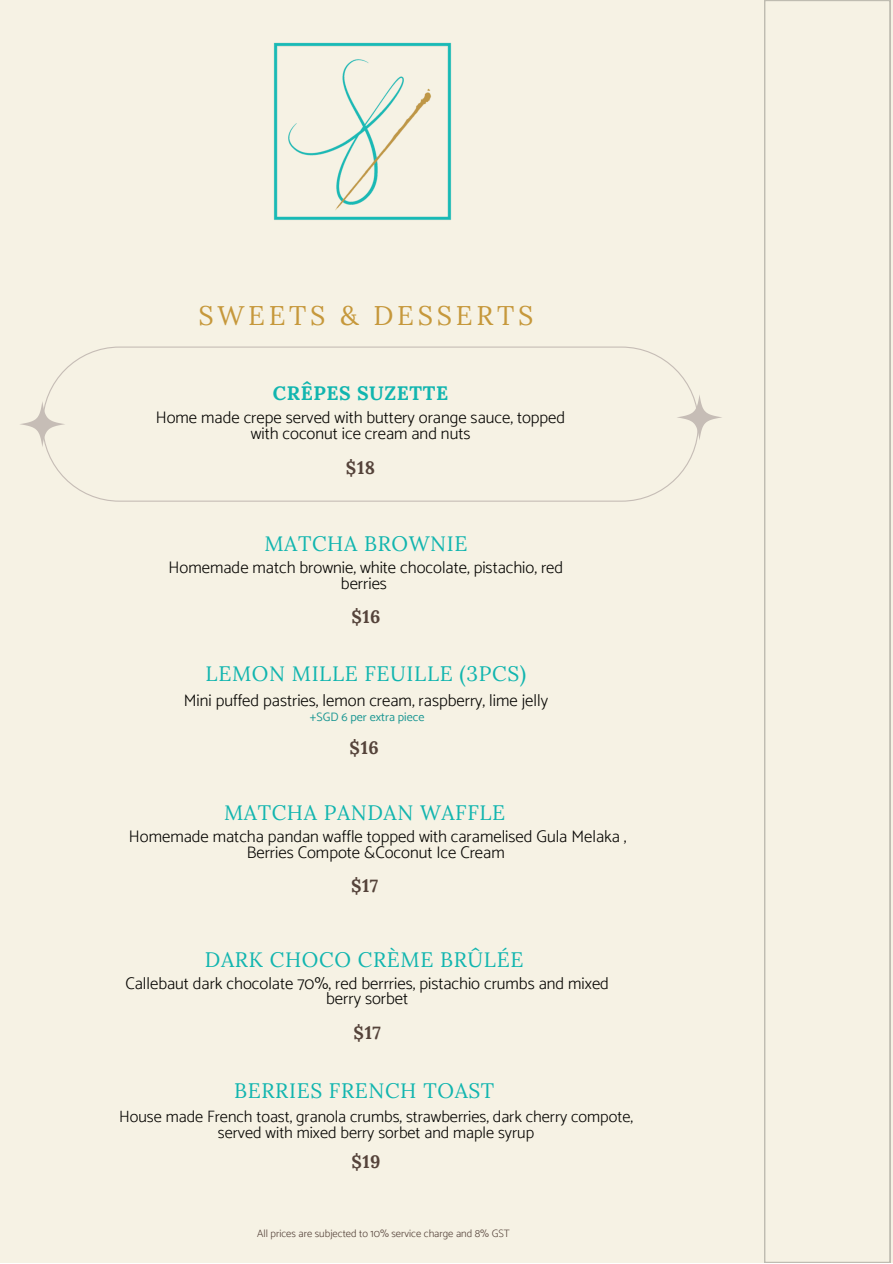
<style>
.page{position:relative;width:893px;height:1264px;background:#fff}
.page>*{position:absolute;margin:0;border:0;box-sizing:border-box;transform-origin:0 0}
.t1{font:26.85px "Lora";letter-spacing:.14em;color:#c6983b}
.t2{font:20.85px "Lora";letter-spacing:.03em;color:#11b5af}
.t3{font:700 19.35px "Lora";letter-spacing:.03em;color:#11b5af}
.t4{font:700 17.85px "Lora";letter-spacing:.03em;color:#55433a}
.t5{font:300 16.8px/15.8px "Catamaran";color:#080704;text-align:center}
.t6{font:300 16.35px/15.8px "Catamaran";color:#080704;text-align:center}
.t7{font:12.15px "Catamaran";color:#1c9793}
.t8{font:300 10.65px "Catamaran";color:#55433a}
</style>
<div class="page">
<div style="left:0;top:0;width:892px;height:1262px;background:#f6f2e4"></div>
<img style="left:273px;top:42px;width:179px;height:178px">
<svg style="left:764px;top:0;width:126px;height:1262px"></svg>
<svg style="left:698px;top:395px;width:24px;height:45px"></svg>
<svg style="left:20px;top:404px;width:22px;height:40px"></svg>
<svg style="left:42px;top:346px;width:656px;height:155px"></svg>
<h1 class="t1" style="left:199px;top:295px;width:336px">SWEETS &amp; DESSERTS</h1>
<p class="t3" style="left:273px;top:377px;width:177px">CRÊPES SUZETTE</p>
<p class="t5" style="left:156px;top:409px;width:411px">Home made crepe served with buttery orange sauce, topped with coconut ice cream and nuts</p>
<p class="t4" style="left:346px;top:452px;width:31px">$18</p>
<p class="t2" style="left:264px;top:528px;width:204px">MATCHA BROWNIE</p>
<p class="t5" style="left:169px;top:559px;width:396px">Homemade match brownie, white chocolate, pistachio, red berries</p>
<p class="t4" style="left:351px;top:601px;width:31px">$16</p>
<p class="t2" style="left:206px;top:658px;width:322px">LEMON MILLE FEUILLE (3PCS)</p>
<p class="t5" style="left:184px;top:692px;width:366px">Mini puffed pastries, lemon cream, raspberry, lime jelly</p>
<p class="t4" style="left:349px;top:732px;width:31px">$16</p>
<p class="t7" style="left:310px;top:710px;width:116px">+SGD 6 per extra piece</p>
<p class="t2" style="left:224px;top:797px;width:282px">MATCHA PANDAN WAFFLE</p>
<p class="t5" style="left:129px;top:828px;width:499px">Homemade matcha pandan waffle topped with caramelised Gula Melaka ,<br>Berries Compote &amp;Coconut Ice Cream</p>
<p class="t4" style="left:351px;top:870px;width:29px">$17</p>
<p class="t2" style="left:205px;top:943px;width:320px">DARK CHOCO CRÈME BRÛLÉE</p>
<p class="t5" style="left:125px;top:975px;width:485px">Callebaut dark chocolate 70%, red berrries, pistachio crumbs and mixed berry sorbet</p>
<p class="t4" style="left:353px;top:1017px;width:29px">$17</p>
<p class="t2" style="left:234px;top:1074px;width:261px">BERRIES FRENCH TOAST</p>
<p class="t6" style="left:119px;top:1108px;width:515px">House made French toast, granola crumbs, strawberries, dark cherry compote, served with mixed berry sorbet and maple syrup</p>
<p class="t4" style="left:351px;top:1146px;width:31px">$19</p>
<p class="t8" style="left:257px;top:1227px;width:254px">All prices are subjected to 10% service charge and 8% GST</p>
</div>
